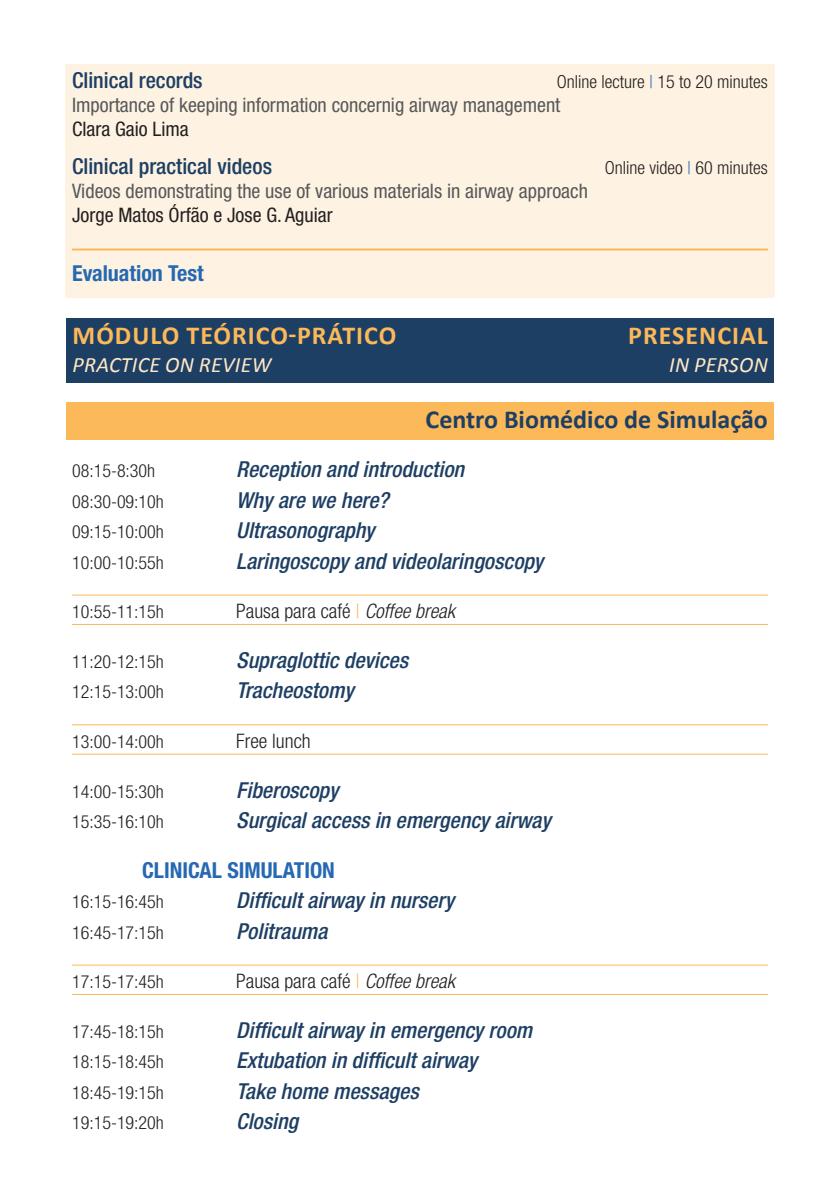
<style>
.page{position:relative;width:840px;height:1191px;background:#fff}
.page>*{position:absolute;margin:0;border:0;box-sizing:border-box;transform-origin:0 0}
.t1{font:700 26px "Calibri";letter-spacing:.04em;color:#fcb959}
.t2{font:700 26px "Calibri";color:#1e3f64}
.t3{font:italic 500 condensed 22px "Helvetica Neue LT Std";color:#1e3f64}
.t4{font:500 condensed 22px "Helvetica Neue LT Std";color:#1e3f64}
.t5{font:700 condensed 22px "Helvetica Neue LT Std";color:#2669b2}
.t6{font:italic 22px "Calibri";letter-spacing:.015em;color:#fee8c7}
.t7{font:condensed 20px "Helvetica Neue LT Std";color:#57585a}
.t8{font:300 condensed 20px "Helvetica Neue LT Std";color:#231f20}
.t9{font:condensed 20px "Helvetica Neue LT Std";color:#231f20}
.t10{font:300 condensed 18px "Helvetica Neue LT Std";color:#231f20}
.s1{color:#2669b2}
.s2{color:#fcb959}
.s3{font-style:italic}
</style>
<div class="page">
<div style="left:65px;top:64px;width:709px;height:234px;background:#fef3e2"></div>
<hr style="left:72px;top:248px;width:695px;height:2px;background:#fcb959">
<div style="left:66px;top:318px;width:707px;height:38px;background:#1e3f64"></div>
<div style="left:66px;top:349px;width:707px;height:34px;background:#1e3f64"></div>
<div style="left:66px;top:402px;width:707px;height:38px;background:#fcb959"></div>
<hr style="left:72px;top:594px;width:695px;height:1px;background:#fcb959">
<hr style="left:72px;top:624px;width:695px;height:1px;background:#fcb959">
<hr style="left:72px;top:724px;width:695px;height:1px;background:#fcb959">
<hr style="left:72px;top:753px;width:695px;height:1px;background:#fcb959">
<hr style="left:72px;top:964px;width:695px;height:1px;background:#fcb959">
<hr style="left:72px;top:994px;width:695px;height:1px;background:#fcb959">
<p class="t4" style="left:72px;top:67px;width:132px">Clinical records</p>
<p class="t10" style="left:556px;top:71px;width:212px">Online lecture <span class="s1">|</span> 15 to 20 minutes</p>
<p class="t7" style="left:72px;top:93px;width:489px">Importance of keeping information concernig airway management</p>
<p class="t9" style="left:72px;top:117px;width:118px">Clara Gaio Lima</p>
<p class="t4" style="left:72px;top:153px;width:201px">Clinical practical videos</p>
<p class="t10" style="left:604px;top:157px;width:164px">Online video <span class="s1">|</span> 60 minutes</p>
<p class="t7" style="left:72px;top:179px;width:517px">Videos demonstrating the use of various materials in airway approach</p>
<p class="t9" style="left:72px;top:203px;width:262px">Jorge Matos Órfão e Jose G. Aguiar</p>
<p class="t5" style="left:72px;top:260px;width:133px">Evaluation Test</p>
<p class="t1" style="left:73px;top:318px;width:325px">MÓDULO TEÓRICO-PRÁTICO</p>
<p class="t1" style="left:627px;top:318px;width:141px">PRESENCIAL</p>
<p class="t6" style="left:72px;top:349px;width:200px">PRACTICE ON REVIEW</p>
<p class="t6" style="left:668px;top:349px;width:100px">IN PERSON</p>
<p class="t2" style="left:425px;top:402px;width:343px">Centro Biomédico de Simulação</p>
<p class="t10" style="left:72px;top:460px;width:85px">08:15-8:30h</p>
<p class="t3" style="left:236px;top:456px;width:229px">Reception and introduction</p>
<p class="t10" style="left:72px;top:491px;width:93px">08:30-09:10h</p>
<p class="t3" style="left:236px;top:487px;width:154px">Why are we here?</p>
<p class="t10" style="left:72px;top:521px;width:93px">09:15-10:00h</p>
<p class="t3" style="left:236px;top:517px;width:140px">Ultrasonography</p>
<p class="t10" style="left:72px;top:552px;width:93px">10:00-10:55h</p>
<p class="t3" style="left:236px;top:548px;width:308px">Laringoscopy and videolaringoscopy</p>
<p class="t10" style="left:72px;top:601px;width:93px">10:55-11:15h</p>
<p class="t8" style="left:236px;top:600px;width:220px">Pausa para café <span class="s2">|</span> <span class="s3">Coffee break</span></p>
<p class="t10" style="left:72px;top:651px;width:93px">11:20-12:15h</p>
<p class="t3" style="left:236px;top:647px;width:173px">Supraglottic devices</p>
<p class="t10" style="left:72px;top:681px;width:93px">12:15-13:00h</p>
<p class="t3" style="left:236px;top:677px;width:119px">Tracheostomy</p>
<p class="t10" style="left:72px;top:731px;width:93px">13:00-14:00h</p>
<p class="t8" style="left:236px;top:729px;width:76px">Free lunch</p>
<p class="t10" style="left:72px;top:781px;width:93px">14:00-15:30h</p>
<p class="t3" style="left:236px;top:776px;width:104px">Fiberoscopy</p>
<p class="t10" style="left:72px;top:811px;width:93px">15:35-16:10h</p>
<p class="t3" style="left:236px;top:807px;width:316px">Surgical access in emergency airway</p>
<p class="t5" style="left:142px;top:856px;width:194px">CLINICAL SIMULATION</p>
<p class="t10" style="left:72px;top:891px;width:93px">16:15-16:45h</p>
<p class="t3" style="left:236px;top:887px;width:219px">Difficult airway in nursery</p>
<p class="t10" style="left:72px;top:922px;width:93px">16:45-17:15h</p>
<p class="t3" style="left:236px;top:917px;width:93px">Politrauma</p>
<p class="t10" style="left:72px;top:971px;width:93px">17:15-17:45h</p>
<p class="t8" style="left:236px;top:969px;width:220px">Pausa para café <span class="s2">|</span> <span class="s3">Coffee break</span></p>
<p class="t10" style="left:72px;top:1021px;width:93px">17:45-18:15h</p>
<p class="t3" style="left:236px;top:1017px;width:297px">Difficult airway in emergency room</p>
<p class="t10" style="left:72px;top:1051px;width:93px">18:15-18:45h</p>
<p class="t3" style="left:236px;top:1047px;width:242px">Extubation in difficult airway</p>
<p class="t10" style="left:72px;top:1082px;width:93px">18:45-19:15h</p>
<p class="t3" style="left:236px;top:1078px;width:184px">Take home messages</p>
<p class="t10" style="left:72px;top:1112px;width:93px">19:15-19:20h</p>
<p class="t3" style="left:236px;top:1108px;width:63px">Closing</p>
</div>
